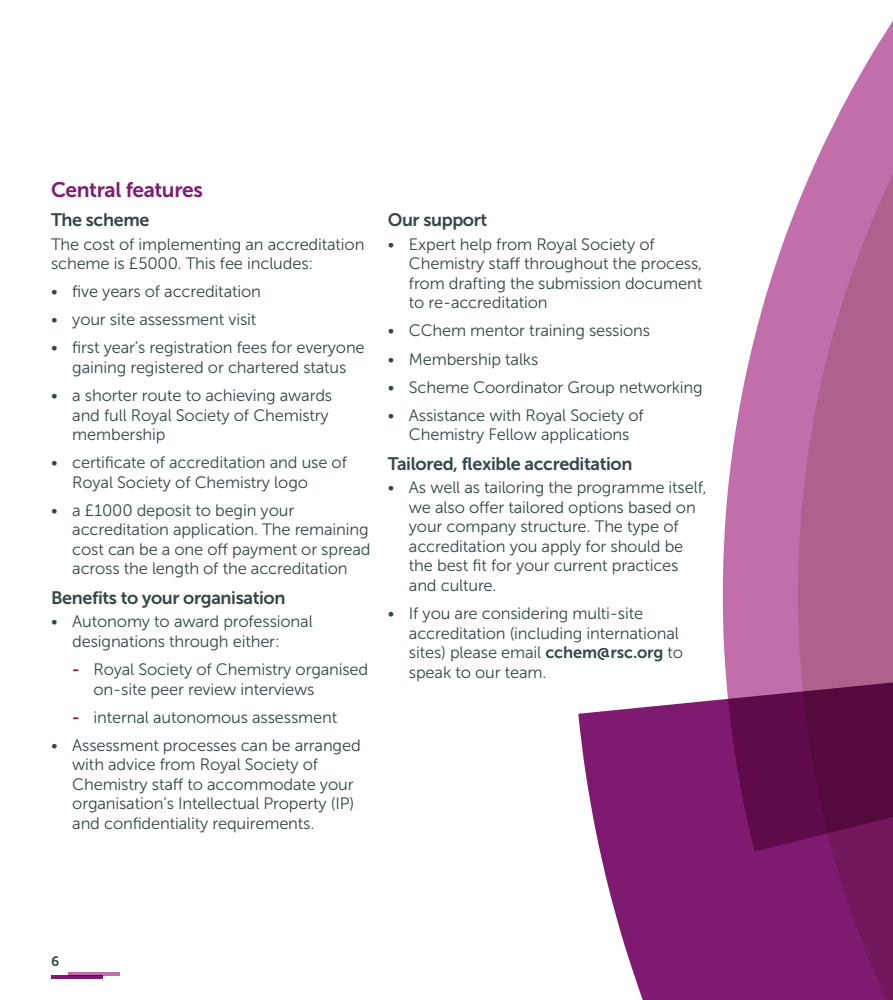
<style>
.page{position:relative;width:893px;height:1000px;background:#fff}
.page>*{position:absolute;margin:0;border:0;box-sizing:border-box;transform-origin:0 0}
.t1{font:21px "Museo Sans 700";letter-spacing:-.02em;color:#7e1b70}
.t2{font:18px "Museo Sans 700";letter-spacing:-.02em;color:#364546}
.t3{font:16.5px/19.5px "Museo Sans 300";letter-spacing:-.01em;color:#364546}
.t4{font:13.5px "Museo Sans 700";color:#364546}
.s1{font-family:"Museo Sans 700";color:#7e1b70}
.s2{font-family:"Museo Sans 700"}
</style>
<div class="page">
<hr style="left:51px;top:975px;width:51px;height:3px;background:#7e1b70">
<hr style="left:68px;top:972px;width:51px;height:3px;background:#c16eaa">
<svg style="left:723px;top:21px;width:170px;height:655px"></svg>
<svg style="left:578px;top:676px;width:315px;height:323px;background:#863577"></svg>
<p class="t1" style="left:51px;top:178px;width:153px">Central features</p>
<p class="t2" style="left:51px;top:210px;width:100px">The scheme</p>
<p class="t3" style="left:51px;top:234px;width:315px">The cost of implementing an accreditation scheme is £5000. This fee includes:</p>
<p class="t3" style="left:51px;top:282px;width:211px">• five years of accreditation</p>
<p class="t3" style="left:51px;top:310px;width:207px">• your site assessment visit</p>
<p class="t3" style="left:51px;top:338px;width:315px;text-align:center">• first year’s registration fees for everyone gaining registered or chartered status</p>
<p class="t3" style="left:72px;top:385px;width:261px;text-indent:-21px">• a shorter route to achieving awards and full Royal Society of Chemistry membership</p>
<p class="t3" style="left:72px;top:452px;width:276px;text-indent:-21px">• certificate of accreditation and use of<br>Royal Society of Chemistry logo</p>
<p class="t3" style="left:72px;top:500px;width:300px;text-indent:-21px">• a £1000 deposit to begin your accreditation application. The remaining cost can be a one off payment or spread across the length of the accreditation</p>
<p class="t2" style="left:51px;top:587px;width:236px">Benefits to your organisation</p>
<p class="t3" style="left:72px;top:612px;width:242px;text-indent:-21px">• Autonomy to award professional designations through either:</p>
<p class="t3" style="left:94px;top:659px;width:276px;text-indent:-21px"><span class="s1">-</span> Royal Society of Chemistry organised on-site peer review interviews</p>
<p class="t3" style="left:72px;top:707px;width:266px"><span class="s1">-</span> internal autonomous assessment</p>
<p class="t3" style="left:72px;top:735px;width:290px;text-indent:-21px">• Assessment processes can be arranged with advice from Royal Society of Chemistry staff to accommodate your organisation’s Intellectual Property (IP) and confidentiality requirements.</p>
<p class="t2" style="left:388px;top:210px;width:101px">Our support</p>
<p class="t3" style="left:409px;top:234px;width:295px;text-indent:-21px">• Expert help from Royal Society of Chemistry staff throughout the process, from drafting the submission document to re-accreditation</p>
<p class="t3" style="left:388px;top:321px;width:264px">• CChem mentor training sessions</p>
<p class="t3" style="left:388px;top:349px;width:152px">• Membership talks</p>
<p class="t3" style="left:388px;top:377px;width:317px">• Scheme Coordinator Group networking</p>
<p class="t3" style="left:388px;top:405px;width:258px;text-align:center">• Assistance with Royal Society of<br>Chemistry Fellow applications</p>
<p class="t2" style="left:388px;top:453px;width:246px">Tailored, flexible accreditation</p>
<p class="t3" style="left:409px;top:478px;width:299px;text-indent:-21px">• As well as tailoring the programme itself, we also offer tailored options based on your company structure. The type of accreditation you apply for should be the best fit for your current practices and culture.</p>
<p class="t3" style="left:409px;top:603px;width:276px;text-indent:-21px">• If you are considering multi-site accreditation (including international sites) please email <span class="s2">cchem@rsc.org</span> to speak to our team.</p>
<p class="t4" style="left:51px;top:953px;width:10px">6</p>
</div>
